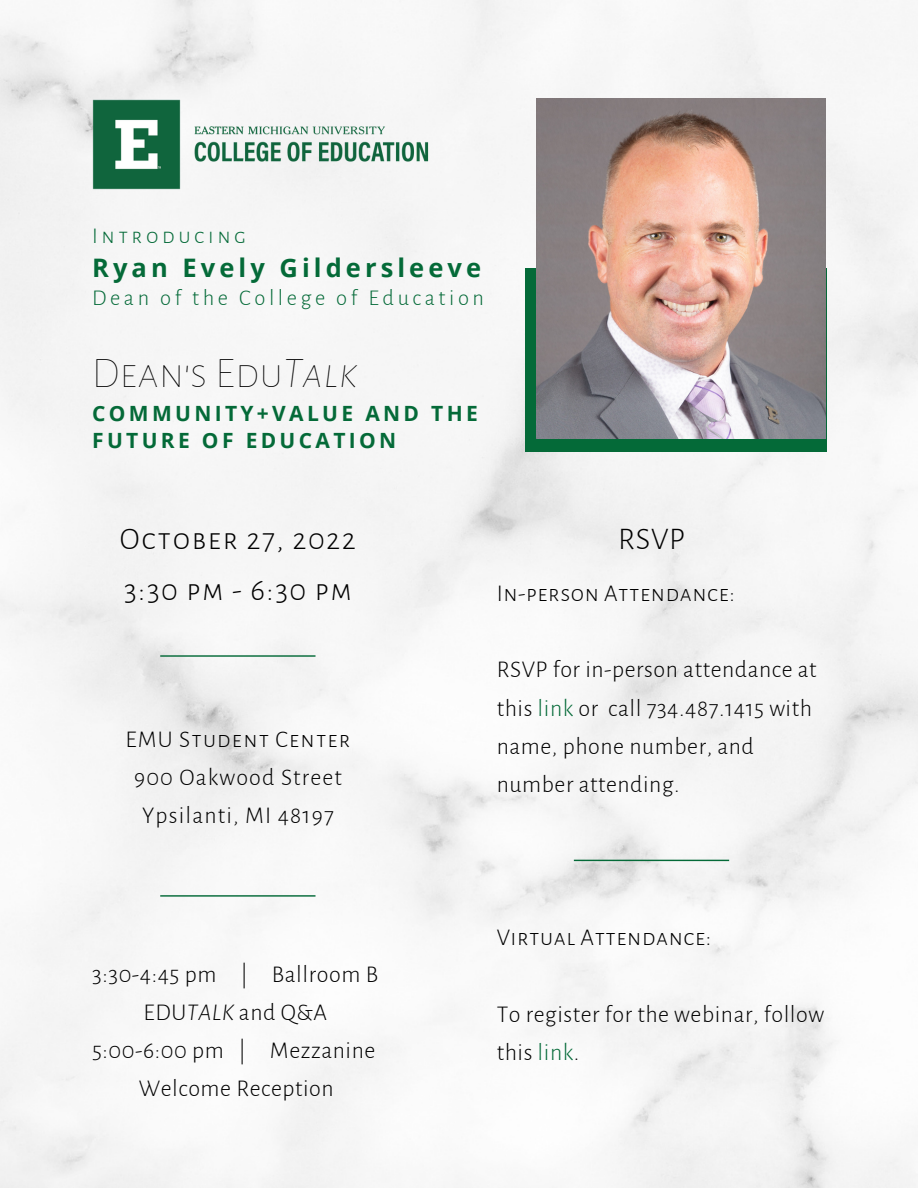
<style>
.page{position:relative;width:918px;height:1188px;background:#f6f6f6}
.page>*{position:absolute;margin:0;border:0;box-sizing:border-box;transform-origin:0 0}
.t1{font:100 43.5px "Alegreya Sans SC";color:#000}
.t2{font:300 31.5px/50.7px "Alegreya Sans SC";letter-spacing:.05em;color:#000}
.t3{font:700 25.5px "Open Sans";letter-spacing:.16em;color:#046a38}
.t4{font:300 24px/38.2px "Alegreya Sans";letter-spacing:.025em;color:#000}
.t5{font:300 24px "Alegreya Sans SC";letter-spacing:.025em;color:#000}
.t6{font:300 24px/38.2px "Alegreya Sans";letter-spacing:.05em;color:#000;text-align:center}
.t7{font:300 24px "Alegreya Sans SC";letter-spacing:.05em;color:#000}
.t8{font:300 22.5px "Alegreya Sans";letter-spacing:.16em;color:#046a38}
.t9{font:300 22.5px "Alegreya Sans SC";letter-spacing:.16em;color:#046a38}
.t10{font:700 21px/27px "Open Sans";letter-spacing:.16em;color:#046a38}
.s1{font-style:italic}
.s2{color:#046a38}
</style>
<div class="page">
<div style="left:525px;top:269px;width:302px;height:183px;background:#046a38"></div>
<img style="left:537px;top:99px;width:289px;height:340px">
<img style="left:92px;top:99px;width:350px;height:91px">
<hr style="left:160px;top:655px;width:156px;height:2px;background:#046a38">
<hr style="left:160px;top:895px;width:156px;height:2px;background:#046a38">
<hr style="left:574px;top:859px;width:155px;height:2px;background:#046a38">
<p class="t9" style="left:92px;top:225px;width:156px">Introducing</p>
<p class="t3" style="left:92px;top:249px;width:390px">Ryan Evely Gildersleeve</p>
<p class="t8" style="left:92px;top:287px;width:393px">Dean of the College of Education</p>
<h1 class="t1" style="left:92px;top:352px;width:267px">Dean's Edu<span class="s1">Talk</span></h1>
<p class="t10" style="left:92px;top:399px;width:387px">COMMUNITY+VALUE AND THE<br>FUTURE OF EDUCATION</p>
<h2 class="t2" style="left:120px;top:514px;width:238px">October 27, 2022<br>3:30 pm - 6:30 pm</h2>
<p class="t7" style="left:126px;top:728px;width:226px">EMU Student Center</p>
<p class="t6" style="left:134px;top:759px;width:209px">900 Oakwood Street<br>Ypsilanti, MI 48197</p>
<h2 class="t2" style="left:618px;top:514px;width:68px">RSVP</h2>
<p class="t5" style="left:497px;top:582px;width:240px">In-person Attendance:</p>
<p class="t4" style="left:497px;top:651px;width:321px">RSVP for in-person attendance at this <span class="s2">link</span> or call 734.487.1415 with name, phone number, and number attending.</p>
<p class="t4" style="left:92px;top:955px;width:287px;text-align:center">3:30-4:45 pm | Ballroom B<br>EDU<span class="s1">TALK</span> and Q&amp;A<br>5:00-6:00 pm | Mezzanine<br>Welcome Reception</p>
<p class="t5" style="left:497px;top:926px;width:216px">Virtual Attendance:</p>
<p class="t4" style="left:497px;top:995px;width:329px">To register for the webinar, follow this <span class="s2">link</span>.</p>
</div>
